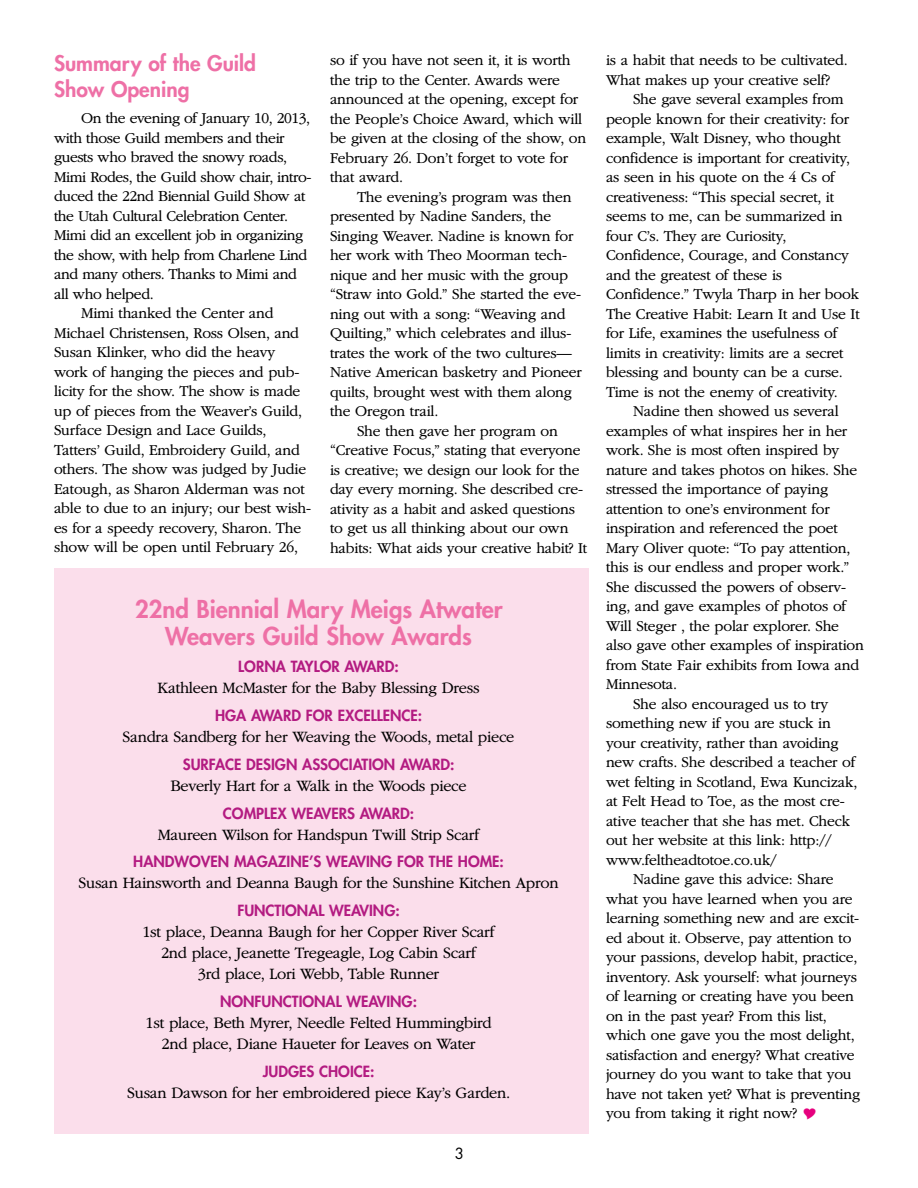
<style>
.page{position:relative;width:918px;height:1188px;background:#fff}
.page>*{position:absolute;margin:0;border:0;box-sizing:border-box;transform-origin:0 0}
.Head_2{font:800 24px/27px "Futuralds Lat";color:#ee70a6;text-align:center}
.Head_2-2{font:800 21px/25.5px "Futuralds Lat";color:#ee70a6}
.Body{font:300 16.5px/21px "Garamondlds Lat Plus";letter-spacing:-.02em;color:#000;text-align:center}
.Body_2{font:300 15.75px/19.5px "Garamondlds Lat Plus";letter-spacing:-.015em;color:#000}
.Body-2{font:800 15px "Futuralds Lat";color:#b31b81}
.t1{font:15px "Futuralds Lat";color:#000}
</style>
<div class="page">
<div style="left:54px;top:568px;width:535px;height:566px;background:#fbdeeb"></div>
<p class="Head_2-2" style="left:54px;top:49px;width:204px">Summary of the Guild<br>Show Opening</p>
<p class="Body_2" style="left:54px;top:107px;width:259px;text-indent:27px">On the evening of January 10, 2013, with those Guild members and their guests who braved the snowy roads, Mimi Rodes, the Guild show chair, intro&shy;duced the 22nd Biennial Guild Show at the Utah Cultural Celebration Center.<br>Mimi did an excellent job in organizing the show, with help from Charlene Lind and many others. Thanks to Mimi and all who helped.</p>
<p class="Body_2" style="left:54px;top:302px;width:259px;text-indent:27px">Mimi thanked the Center and Michael Christensen, Ross Olsen, and Susan Klinker, who did the heavy work of hanging the pieces and pub&shy;licity for the show. The show is made up of pieces from the Weaver’s Guild, Surface Design and Lace Guilds, Tatters’ Guild, Embroidery Guild, and others. The show was judged by Judie Eatough, as Sharon Alderman was not able to due to an injury; our best wish&shy;es for a speedy recovery, Sharon. The show will be open until February 26,</p>
<p class="Body_2" style="left:330px;top:49px;width:258px">so if you have not seen it, it is worth the trip to the Center. Awards were announced at the opening, except for the People’s Choice Award, which will be given at the closing of the show, on<br>February 26. Don’t forget to vote for that award.</p>
<p class="Body_2" style="left:330px;top:186px;width:253px;text-indent:27px">The evening’s program was then presented by Nadine Sanders, the Singing Weaver. Nadine is known for her work with Theo Moorman tech&shy;nique and her music with the group “Straw into Gold.” She started the eve&shy;ning out with a song: “Weaving and Quilting,” which celebrates and illus&shy;trates the work of the two cultures— Native American basketry and Pioneer quilts, brought west with them along the Oregon trail.</p>
<p class="Body_2" style="left:330px;top:420px;width:259px;text-indent:27px">She then gave her program on “Creative Focus,” stating that everyone is creative; we design our look for the day every morning. She described cre&shy;ativity as a habit and asked questions to get us all thinking about our own habits: What aids your creative habit? It</p>
<p class="Head_2" style="left:135px;top:593px;width:369px">22nd Biennial Mary Meigs Atwater<br>Weavers Guild Show Awards</p>
<p class="Body-2" style="left:238px;top:654px;width:162px">LORNA TAYLOR AWARD:</p>
<p class="Body" style="left:158px;top:677px;width:324px">Kathleen McMaster for the Baby Blessing Dress</p>
<p class="Body-2" style="left:215px;top:702px;width:209px">HGA AWARD FOR EXCELLENCE:</p>
<p class="Body" style="left:123px;top:725px;width:393px">Sandra Sandberg for her Weaving the Woods, metal piece</p>
<p class="Body-2" style="left:183px;top:751px;width:273px">SURFACE DESIGN ASSOCIATION AWARD:</p>
<p class="Body" style="left:170px;top:774px;width:298px">Beverly Hart for a Walk in the Woods piece</p>
<p class="Body-2" style="left:223px;top:800px;width:193px">COMPLEX WEAVERS AWARD:</p>
<p class="Body" style="left:158px;top:823px;width:323px">Maureen Wilson for Handspun Twill Strip Scarf</p>
<p class="Body-2" style="left:133px;top:849px;width:372px">HANDWOVEN MAGAZINE’S WEAVING FOR THE HOME:</p>
<p class="Body" style="left:79px;top:872px;width:482px">Susan Hainsworth and Deanna Baugh for the Sunshine Kitchen Apron</p>
<p class="Body-2" style="left:237px;top:897px;width:164px">FUNCTIONAL WEAVING:</p>
<p class="Body" style="left:142px;top:920px;width:354px">1st place, Deanna Baugh for her Copper River Scarf<br>2nd place, Jeanette Tregeagle, Log Cabin Scarf<br>3rd place, Lori Webb, Table Runner</p>
<p class="Body-2" style="left:220px;top:988px;width:198px">NONFUNCTIONAL WEAVING:</p>
<p class="Body" style="left:146px;top:1011px;width:347px">1st place, Beth Myrer, Needle Felted Hummingbird<br>2nd place, Diane Haueter for Leaves on Water</p>
<p class="Body-2" style="left:263px;top:1058px;width:113px">JUDGES CHOICE:</p>
<p class="Body" style="left:127px;top:1081px;width:385px">Susan Dawson for her embroidered piece Kay’s Garden.</p>
<p class="t1" style="left:455px;top:1140px;width:11px">3</p>
<p class="Body_2" style="left:606px;top:49px;width:243px">is a habit that needs to be cultivated.<br>What makes up your creative self?</p>
<p class="Body_2" style="left:606px;top:88px;width:255px;text-indent:27px">She gave several examples from people known for their creativity: for example, Walt Disney, who thought confidence is important for creativity, as seen in his quote on the 4 Cs of creativeness: “This special secret, it seems to me, can be summarized in four C’s. They are Curiosity, Confidence, Courage, and Constancy and the greatest of these is Confidence.” Twyla Tharp in her book The Creative Habit: Learn It and Use It for Life, examines the usefulness of limits in creativity: limits are a secret blessing and bounty can be a curse.<br>Time is not the enemy of creativity.</p>
<p class="Body_2" style="left:606px;top:400px;width:259px;text-indent:27px">Nadine then showed us several examples of what inspires her in her work. She is most often inspired by nature and takes photos on hikes. She stressed the importance of paying attention to one’s environment for inspiration and referenced the poet Mary Oliver quote: “To pay attention, this is our endless and proper work.” She discussed the powers of observ&shy;ing, and gave examples of photos of Will Steger , the polar explorer. She also gave other examples of inspiration from State Fair exhibits from Iowa and Minnesota.</p>
<p class="Body_2" style="left:606px;top:693px;width:253px;text-indent:27px">She also encouraged us to try something new if you are stuck in your creativity, rather than avoiding new crafts. She described a teacher of wet felting in Scotland, Ewa Kuncizak, at Felt Head to Toe, as the most cre&shy;ative teacher that she has met. Check out her website at this link: http:// www.feltheadtotoe.co.uk/</p>
<p class="Body_2" style="left:606px;top:868px;width:256px;text-indent:27px">Nadine gave this advice: Share what you have learned when you are learning something new and are excit&shy;ed about it. Observe, pay attention to your passions, develop habit, practice, inventory. Ask yourself: what journeys of learning or creating have you been on in the past year? From this list, which one gave you the most delight, satisfaction and energy? What creative journey do you want to take that you have not taken yet? What is preventing you from taking it right now?</p>
</div>
